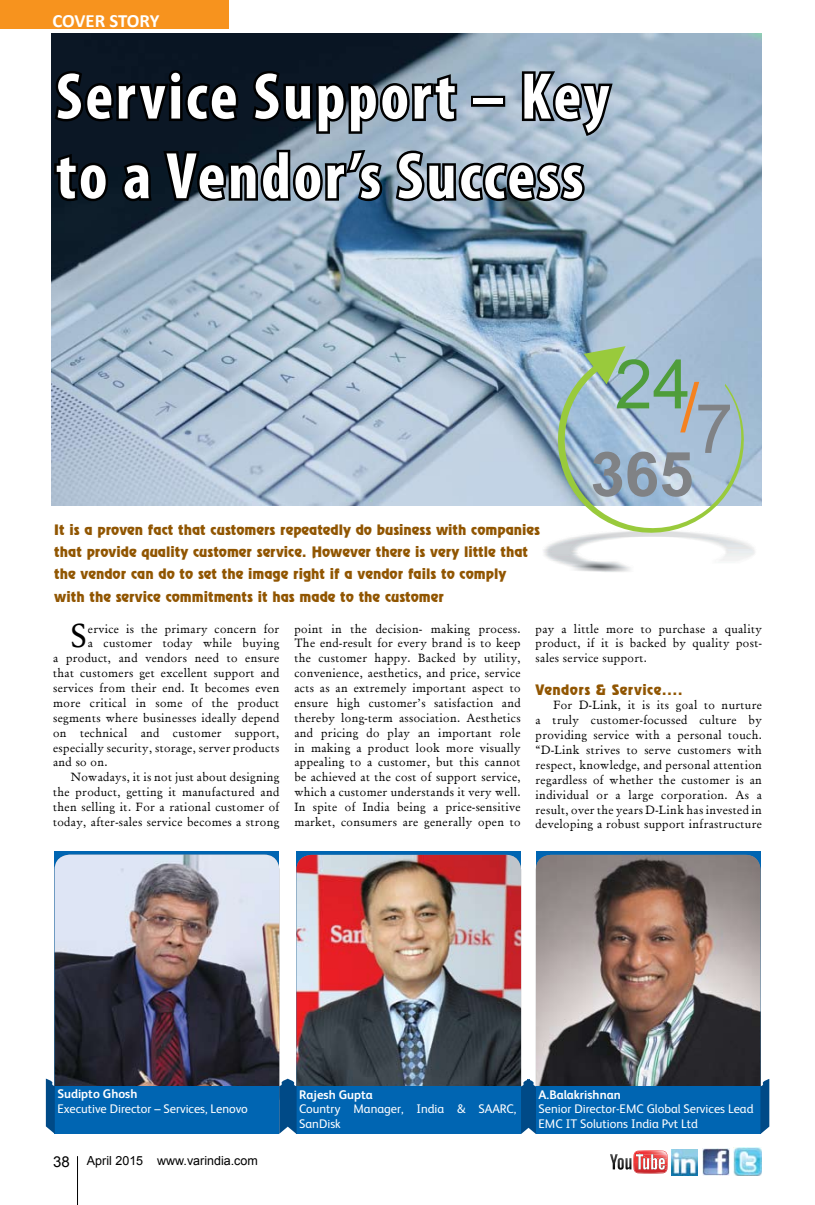
<style>
.page{position:relative;width:815px;height:1205px;background:#fff}
.page>*{position:absolute;margin:0;border:0;box-sizing:border-box;transform-origin:0 0}
.t1{font:700 condensed 66.38px/79.6px "Myriad Pro";letter-spacing:.04em;color:#fff}
.t2{font:33.5px "Garamond Antiqua";color:#000}
.t3{font:700 18.75px "Calibri";letter-spacing:-.01em;color:#fff}
.t4{font:14.38px/22.2px "Revue BT";color:#915602}
.t5{font:14.38px "Revue BT";letter-spacing:.03em;color:#915602}
.t6{font:12.5px/14.9px "Xerox Sans";color:#fff}
.t7{font:12.5px "Arial";color:#000}
.t8{font:12px/14.9px "Garamond Antiqua";letter-spacing:.03em;color:#000;text-align:justify}
.s1{font-weight:700}
.s2{font-size:15px}
</style>
<div class="page">
<svg style="left:610px;top:1150px;width:58px;height:24px"></svg>
<img style="left:672px;top:1149px;width:25px;height:26px">
<img style="left:702px;top:1148px;width:28px;height:27px">
<img style="left:734px;top:1148px;width:28px;height:28px">
<hr style="left:77px;top:1156px;width:1px;height:49px;background:#000">
<img style="left:52px;top:34px;width:709px;height:472px">
<svg style="left:51px;top:68px;width:190px;height:56px;background:#050c14"></svg>
<svg style="left:248px;top:68px;width:212px;height:68px;background:#36414b"></svg>
<div style="left:471px;top:96px;width:34px;height:11px;border:5px solid #000"></div>
<svg style="left:519px;top:69px;width:97px;height:70px;background:#697681"></svg>
<svg style="left:52px;top:150px;width:59px;height:55px;background:#060e16"></svg>
<svg style="left:120px;top:147px;width:265px;height:57px;background:#343f49"></svg>
<svg style="left:392px;top:148px;width:195px;height:56px;background:#5f6b75"></svg>
<img style="left:296px;top:855px;width:225px;height:231px">
<div style="left:296px;top:1086px;width:225px;height:48px;background:#0065b2"></div>
<img style="left:569px;top:566px;width:62px;height:1px">
<img style="left:723px;top:558px;width:21px;height:1px">
<img style="left:543px;top:548px;width:36px;height:8px">
<svg style="left:546px;top:346px;width:210px;height:199px"></svg>
<svg style="left:593px;top:359px;width:137px;height:138px;background:#9cb4bb"></svg>
<div style="left:0;top:0;width:229px;height:28px;background:#f7931e"></div>
<img style="left:536px;top:855px;width:224px;height:231px">
<div style="left:536px;top:1086px;width:224px;height:48px;background:#0065b2"></div>
<svg style="left:760px;top:1079px;width:9px;height:55px"></svg>
<svg style="left:521px;top:1079px;width:15px;height:55px"></svg>
<img style="left:55px;top:854px;width:224px;height:232px">
<div style="left:55px;top:1086px;width:224px;height:48px;background:#0065b2"></div>
<svg style="left:279px;top:1078px;width:18px;height:56px"></svg>
<svg style="left:46px;top:1078px;width:9px;height:56px"></svg>
<p class="t3" style="left:52px;top:10px;width:109px">COVER STORY</p>
<p class="t1" style="left:56px;top:55px;width:555px">Service Support – Key to a Vendor’s Success</p>
<p class="t4" style="left:54px;top:518px;width:487px">It is a proven fact that customers repeatedly do business with companies that provide quality customer service. However there is very little that the vendor can do to set the image right if a vendor fails to comply with the service commitments it has made to the customer</p>
<p class="t2" style="left:71px;top:615px;width:18px">S</p>
<p class="t8" style="left:88px;top:621px;width:193px">ervice is the primary concern for</p>
<p class="t8" style="left:294px;top:621px;width:228px">point in the decision- making process.<br>The end-result for every brand is to keep the customer happy. Backed by utility, convenience, aesthetics, and price, service acts as an extremely important aspect to ensure high customer’s satisfaction and thereby long-term association. Aesthetics and pricing do play an important role in making a product look more visually appealing to a customer, but this cannot be achieved at the cost of support service, which a customer understands it very well.<br>In spite of India being a price-sensitive market, consumers are generally open to</p>
<p class="t8" style="left:536px;top:621px;width:228px">pay a little more to purchase a quality product, if it is backed by quality post&shy;sales service support.</p>
<p class="t8" style="left:88px;top:636px;width:193px">a customer today while buying</p>
<p class="t8" style="left:53px;top:651px;width:228px">a product, and vendors need to ensure</p>
<p class="t8" style="left:53px;top:665px;width:228px">that customers get excellent support and</p>
<p class="t8" style="left:53px;top:680px;width:228px">services from their end. It becomes even</p>
<p class="t8" style="left:53px;top:695px;width:228px">more critical in some of the product</p>
<p class="t8" style="left:53px;top:710px;width:228px">segments where businesses ideally depend</p>
<p class="t8" style="left:53px;top:725px;width:228px">on technical and customer support,</p>
<p class="t8" style="left:53px;top:740px;width:228px">especially security, storage, server products</p>
<p class="t8" style="left:53px;top:755px;width:56px">and so on.</p>
<p class="t8" style="left:71px;top:770px;width:210px">Nowadays, it is not just about designing</p>
<p class="t8" style="left:53px;top:784px;width:228px">the product, getting it manufactured and</p>
<p class="t8" style="left:53px;top:799px;width:228px">then selling it. For a rational customer of</p>
<p class="t8" style="left:53px;top:814px;width:228px">today, after-sales service becomes a strong</p>
<p class="t5" style="left:536px;top:681px;width:149px">Vendors &amp; Service....</p>
<p class="t8" style="left:536px;top:698px;width:228px;text-indent:18px">For D-Link, it is its goal to nurture a truly customer-focussed culture by providing service with a personal touch. “D-Link strives to serve customers with respect, knowledge, and personal attention regardless of whether the customer is an individual or a large corporation. As a result, over the years D-Link has invested in developing a robust support infrastructure</p>
<p class="t6" style="left:57px;top:1086px;width:192px"><span class="s1">Sudipto Ghosh<br></span>Executive Director – Services, Lenovo</p>
<p class="t7" style="left:53px;top:1152px;width:206px"><span class="s2">38</span> April 2015 www.varindia.com</p>
<p class="t6" style="left:299px;top:1086px;width:219px"><span class="s1">Rajesh Gupta<br></span>Country Manager, India &amp; SAARC,<br>SanDisk</p>
<p class="t6" style="left:539px;top:1086px;width:216px"><span class="s1">A.Balakrishnan<br></span>Senior Director-EMC Global Services Lead<br>EMC IT Solutions India Pvt Ltd</p>
</div>
